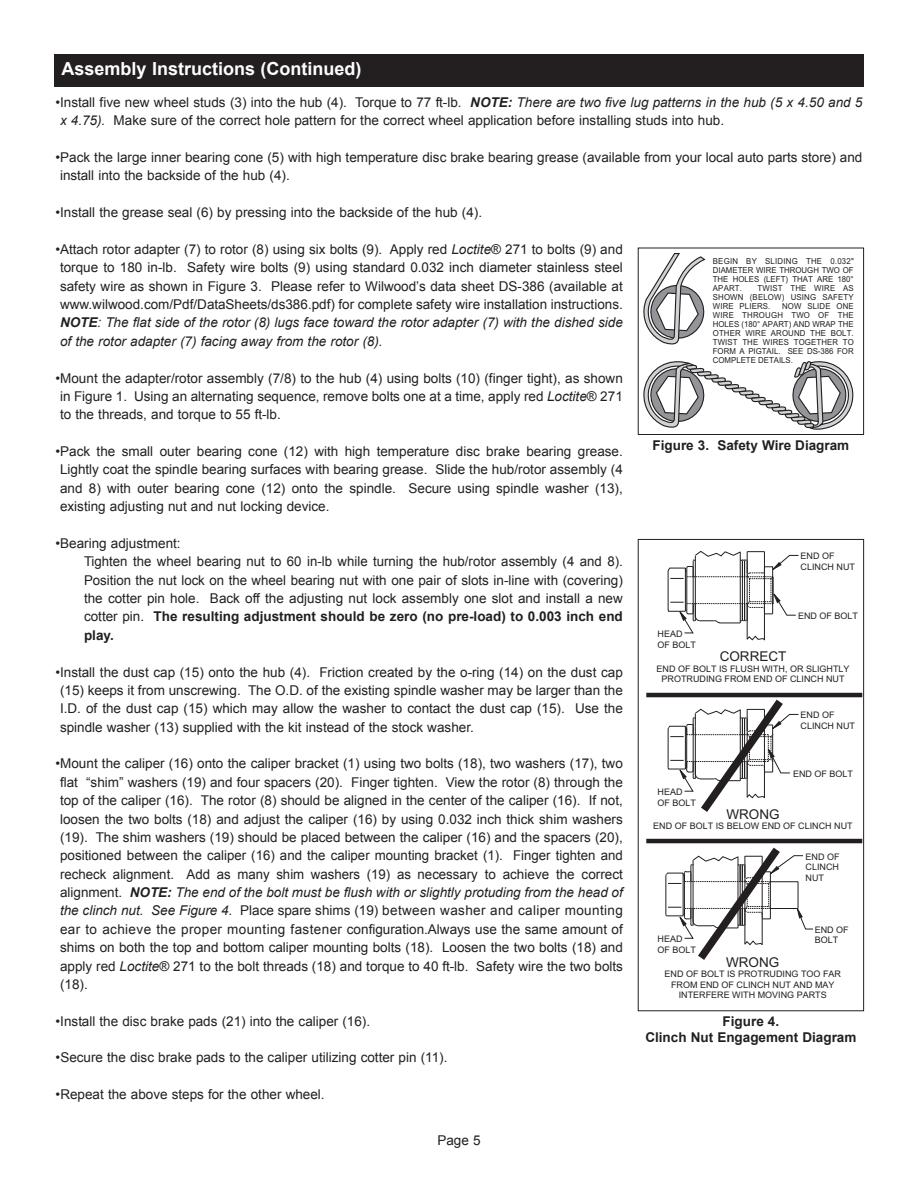
<style>
.page{position:relative;width:918px;height:1188px;background:#fff}
.page>*{position:absolute;margin:0;border:0;box-sizing:border-box;transform-origin:0 0}
.t1{font:700 18px "Arial";color:#fff}
.t2{font:13.5px/18.3px "Arial";color:#231f20;text-align:justify}
.t3{font:700 13.5px/16.2px "Arial";color:#231f20;text-align:center}
.t4{font:9px/10.5px "Arial";color:#231f20}
.t5{font:8.25px/9px "Arial";color:#231f20;text-align:justify;scale:.95 1}
.s1{font-weight:700;font-style:italic}
.s2{font-style:italic}
.s3{font-weight:700}
</style>
<div class="page">
<div style="left:54px;top:54px;width:810px;height:32px;background:#231f20"></div>
<svg style="left:643px;top:253px;width:211px;height:177px"></svg>
<div style="left:638px;top:248px;width:226px;height:187px;border:1px solid #231f20"></div>
<svg style="left:667px;top:551px;width:132px;height:90px"></svg>
<hr style="left:646px;top:693px;width:216px;height:4px;background:#231f20">
<hr style="left:646px;top:839px;width:216px;height:4px;background:#231f20">
<svg style="left:667px;top:692px;width:132px;height:120px"></svg>
<svg style="left:665px;top:843px;width:149px;height:117px"></svg>
<div style="left:638px;top:539px;width:226px;height:472px;border:1px solid #231f20"></div>
<h1 class="t1" style="left:62px;top:58px;width:302px">Assembly Instructions (Continued)</h1>
<p class="t2" style="left:60px;top:93px;width:804px;text-indent:-5px">•Install five new wheel studs (3) into the hub (4). Torque to 77 ft-lb. <span class="s1">NOTE:</span> <span class="s2">There are two five lug patterns in the hub (5 x 4.50 and 5 x 4.75).</span> Make sure of the correct hole pattern for the correct wheel application before installing studs into hub.</p>
<p class="t2" style="left:60px;top:148px;width:804px;text-indent:-5px">•Pack the large inner bearing cone (5) with high temperature disc brake bearing grease (available from your local auto parts store) and install into the backside of the hub (4).</p>
<p class="t2" style="left:56px;top:203px;width:428px">•Install the grease seal (6) by pressing into the backside of the hub (4).</p>
<p class="t2" style="left:60px;top:240px;width:564px;text-indent:-5px">•Attach rotor adapter (7) to rotor (8) using six bolts (9). Apply red <span class="s2">Loctite</span>® 271 to bolts (9) and torque to 180 in-lb. Safety wire bolts (9) using standard 0.032 inch diameter stainless steel safety wire as shown in Figure 3. Please refer to Wilwood’s data sheet DS-386 (available at www.wilwood.com/Pdf/DataSheets/ds386.pdf) for complete safety wire installation instructions.<br><span class="s1">NOTE</span><span class="s2">: The flat side of the rotor (8) lugs face toward the rotor adapter (7) with the dished side of the rotor adapter (7) facing away from the rotor (8).</span></p>
<p class="t2" style="left:60px;top:369px;width:564px;text-indent:-5px">•Mount the adapter/rotor assembly (7/8) to the hub (4) using bolts (10) (finger tight), as shown in Figure 1. Using an alternating sequence, remove bolts one at a time, apply red <span class="s2">Loctite</span>® 271 to the threads, and torque to 55 ft-lb.</p>
<p class="t2" style="left:60px;top:442px;width:564px;text-indent:-5px">•Pack the small outer bearing cone (12) with high temperature disc brake bearing grease.<br>Lightly coat the spindle bearing surfaces with bearing grease. Slide the hub/rotor assembly (4 and 8) with outer bearing cone (12) onto the spindle. Secure using spindle washer (13), existing adjusting nut and nut locking device.</p>
<p class="t2" style="left:84px;top:534px;width:540px;text-align:left;text-indent:-28px">•Bearing adjustment:<br>Tighten the wheel bearing nut to 60 in-lb while turning the hub/rotor assembly (4 and 8).<br>Position the nut lock on the wheel bearing nut with one pair of slots in-line with (covering) the cotter pin hole. Back off the adjusting nut lock assembly one slot and install a new cotter pin. <span class="s3">The resulting adjustment should be zero (no pre-load) to 0.003 inch end play.</span></p>
<p class="t2" style="left:60px;top:663px;width:564px;text-indent:-5px">•Install the dust cap (15) onto the hub (4). Friction created by the o-ring (14) on the dust cap (15) keeps it from unscrewing. The O.D. of the existing spindle washer may be larger than the I.D. of the dust cap (15) which may allow the washer to contact the dust cap (15). Use the spindle washer (13) supplied with the kit instead of the stock washer.</p>
<p class="t2" style="left:60px;top:755px;width:564px;text-indent:-4px">•Mount the caliper (16) onto the caliper bracket (1) using two bolts (18), two washers (17), two flat “shim” washers (19) and four spacers (20). Finger tighten. View the rotor (8) through the top of the caliper (16). The rotor (8) should be aligned in the center of the caliper (16). If not, loosen the two bolts (18) and adjust the caliper (16) by using 0.032 inch thick shim washers (19). The shim washers (19) should be placed between the caliper (16) and the spacers (20), positioned between the caliper (16) and the caliper mounting bracket (1). Finger tighten and recheck alignment. Add as many shim washers (19) as necessary to achieve the correct alignment. <span class="s1">NOTE:</span> <span class="s2">The end of the bolt must be flush with or slightly protuding from the head of the clinch nut. See Figure 4.</span> Place spare shims (19) between washer and caliper mounting ear to achieve the proper mounting fastener configuration.Always use the same amount of shims on both the top and bottom caliper mounting bolts (18). Loosen the two bolts (18) and apply red <span class="s2">Loctite</span>® 271 to the bolt threads (18) and torque to 40 ft-lb. Safety wire the two bolts (18).</p>
<p class="t2" style="left:56px;top:1012px;width:316px">•Install the disc brake pads (21) into the caliper (16).</p>
<p class="t2" style="left:56px;top:1049px;width:393px">•Secure the disc brake pads to the caliper utilizing cotter pin (11).</p>
<p class="t2" style="left:56px;top:1085px;width:271px">•Repeat the above steps for the other wheel.</p>
<p class="t5" style="left:713px;top:257px;width:150px">BEGIN BY SLIDING THE 0.032" DIAMETER WIRE THROUGH TWO OF THE HOLES (LEFT) THAT ARE 180° APART.</p>
<p class="t5" style="left:713px;top:284px;width:150px;text-indent:45px">TWIST THE WIRE AS SHOWN (BELOW) USING SAFETY WIRE PLIERS.</p>
<p class="t5" style="left:713px;top:302px;width:150px;text-indent:69px">NOW SLIDE ONE WIRE THROUGH TWO OF THE HOLES (180° APART) AND WRAP THE OTHER WIRE AROUND THE BOLT.<br>TWIST THE WIRES TOGETHER TO FORM A PIGTAIL. SEE DS-386 FOR COMPLETE DETAILS.</p>
<p class="t3" style="left:653px;top:437px;width:198px">Figure 3. Safety Wire Diagram</p>
<p class="t4" style="left:801px;top:551px;width:56px">END OF<br>CLINCH NUT</p>
<p class="t4" style="left:798px;top:610px;width:62px">END OF BOLT</p>
<p class="t4" style="left:658px;top:629px;width:40px">HEAD<br>OF BOLT</p>
<p class="t2" style="left:720px;top:647px;width:68px">CORRECT</p>
<p class="t4" style="left:657px;top:663px;width:195px;text-align:center">END OF BOLT IS FLUSH WITH, OR SLIGHTLY<br>PROTRUDING FROM END OF CLINCH NUT</p>
<p class="t4" style="left:801px;top:710px;width:56px">END OF<br>CLINCH NUT</p>
<p class="t4" style="left:793px;top:768px;width:62px">END OF BOLT</p>
<p class="t4" style="left:658px;top:787px;width:40px">HEAD<br>OF BOLT</p>
<p class="t2" style="left:726px;top:805px;width:55px">WRONG</p>
<p class="t4" style="left:653px;top:821px;width:201px">END OF BOLT IS BELOW END OF CLINCH NUT</p>
<p class="t4" style="left:806px;top:851px;width:36px;text-align:justify">END OF CLINCH NUT</p>
<p class="t4" style="left:815px;top:924px;width:36px">END OF<br>BOLT</p>
<p class="t4" style="left:658px;top:934px;width:40px">HEAD<br>OF BOLT</p>
<p class="t2" style="left:726px;top:953px;width:55px">WRONG</p>
<p class="t4" style="left:665px;top:969px;width:178px;text-align:center">END OF BOLT IS PROTRUDING TOO FAR<br>FROM END OF CLINCH NUT AND MAY<br>INTERFERE WITH MOVING PARTS</p>
<p class="t3" style="left:645px;top:1013px;width:213px">Figure 4.<br>Clinch Nut Engagement Diagram</p>
<p class="t2" style="left:437px;top:1131px;width:45px">Page 5</p>
</div>
